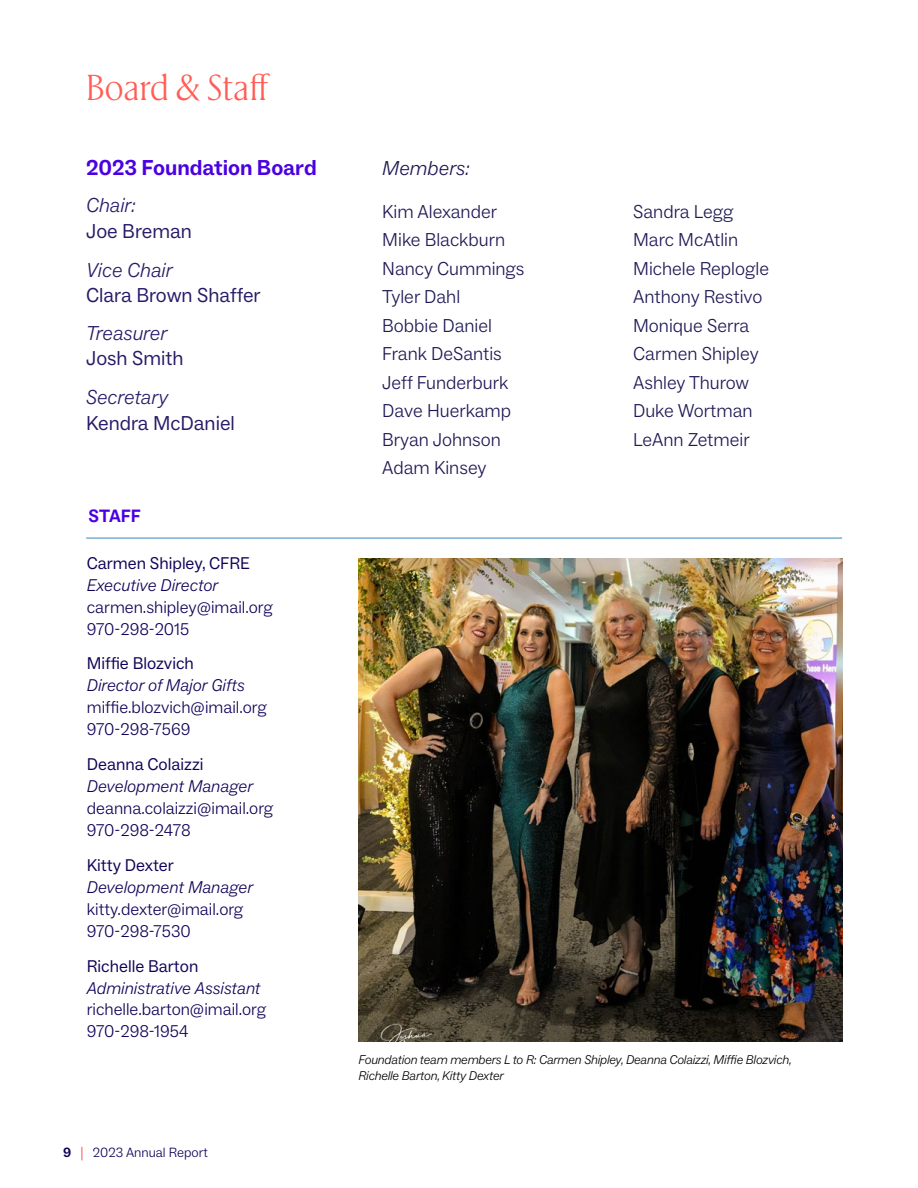
<style>
.page{position:relative;width:918px;height:1188px;background:#fff}
.page>*{position:absolute;margin:0;border:0;box-sizing:border-box;transform-origin:0 0}
.t1{font:36px "Rector";color:#ff5d55}
.t2{font:700 21.75px "ABC Social";color:#4a00e2}
.t3{font:20.25px "ABC Social";color:#291a68}
.t4{font:italic 300 20.25px "ABC Social";color:#291a68}
.t5{font:italic 300 20.25px "ABC Social";color:#1e1854}
.t6{font:300 18.75px/28.5px "ABC Social";color:#1e1854}
.t7{font:700 18px "ABC Social";letter-spacing:-.005em;color:#4a00e2}
.t8{font:300 17.1px/21.9px "ABC Social";color:#110057}
.t9{font:italic 300 17.1px "ABC Social";color:#110057}
.t10{font:17.1px "ABC Social";color:#110057}
.t11{font:300 13.5px "ABC Social";color:#110057}
.t12{font:italic 300 12.75px/15.3px "ABC Social";letter-spacing:-.015em;color:#000}
.s1{font-weight:700}
.s2{font-weight:400;color:#ff5d55}
</style>
<div class="page">
<hr style="left:86px;top:537px;width:756px;height:2px;background:#7cafd1">
<img style="left:358px;top:558px;width:484px;height:484px">
<h1 class="t1" style="left:86px;top:63px;width:185px">Board &amp; Staff</h1>
<p class="t2" style="left:86px;top:154px;width:232px">2023 Foundation Board</p>
<p class="t4" style="left:86px;top:193px;width:51px">Chair:</p>
<p class="t3" style="left:86px;top:219px;width:107px">Joe Breman</p>
<p class="t4" style="left:86px;top:258px;width:88px">Vice Chair</p>
<p class="t3" style="left:86px;top:283px;width:176px">Clara Brown Shaffer</p>
<p class="t4" style="left:86px;top:321px;width:83px">Treasurer</p>
<p class="t3" style="left:86px;top:346px;width:99px">Josh Smith</p>
<p class="t4" style="left:86px;top:385px;width:83px">Secretary</p>
<p class="t3" style="left:86px;top:411px;width:150px">Kendra McDaniel</p>
<p class="t7" style="left:89px;top:505px;width:54px">STAFF</p>
<p class="t10" style="left:87px;top:552px;width:165px">Carmen Shipley, CFRE</p>
<p class="t9" style="left:87px;top:574px;width:133px">Executive Director</p>
<p class="t8" style="left:87px;top:596px;width:188px">carmen.shipley@imail.org<br>970-298-2015</p>
<p class="t10" style="left:87px;top:653px;width:109px">Miffie Blozvich</p>
<p class="t9" style="left:87px;top:675px;width:160px">Director of Major Gifts</p>
<p class="t8" style="left:87px;top:697px;width:182px">miffie.blozvich@imail.org<br>970-298-7569</p>
<p class="t10" style="left:87px;top:754px;width:118px">Deanna Colaizzi</p>
<p class="t9" style="left:87px;top:776px;width:168px">Development Manager</p>
<p class="t8" style="left:87px;top:797px;width:188px">deanna.colaizzi@imail.org<br>970-298-2478</p>
<p class="t10" style="left:87px;top:855px;width:88px">Kitty Dexter</p>
<p class="t9" style="left:87px;top:877px;width:168px">Development Manager</p>
<p class="t8" style="left:87px;top:898px;width:158px">kitty.dexter@imail.org<br>970-298-7530</p>
<p class="t10" style="left:87px;top:955px;width:113px">Richelle Barton</p>
<p class="t9" style="left:87px;top:977px;width:175px">Administrative Assistant</p>
<p class="t8" style="left:87px;top:999px;width:181px">richelle.barton@imail.org<br>970-298-1954</p>
<p class="t11" style="left:63px;top:1144px;width:146px"><span class="s1">9</span> <span class="s2">|</span> 2023 Annual Report</p>
<p class="t5" style="left:382px;top:156px;width:89px">Members:</p>
<p class="t6" style="left:382px;top:197px;width:144px">Kim Alexander<br>Mike Blackburn<br>Nancy Cummings<br>Tyler Dahl<br>Bobbie Daniel<br>Frank DeSantis<br>Jeff Funderburk<br>Dave Huerkamp<br>Bryan Johnson<br>Adam Kinsey</p>
<p class="t6" style="left:633px;top:197px;width:137px">Sandra Legg<br>Marc McAtlin<br>Michele Replogle<br>Anthony Restivo<br>Monique Serra<br>Carmen Shipley<br>Ashley Thurow<br>Duke Wortman<br>LeAnn Zetmeir</p>
<p class="t12" style="left:358px;top:1053px;width:435px">Foundation team members L to R: Carmen Shipley, Deanna Colaizzi, Miffie Blozvich,<br>Richelle Barton, Kitty Dexter</p>
</div>
